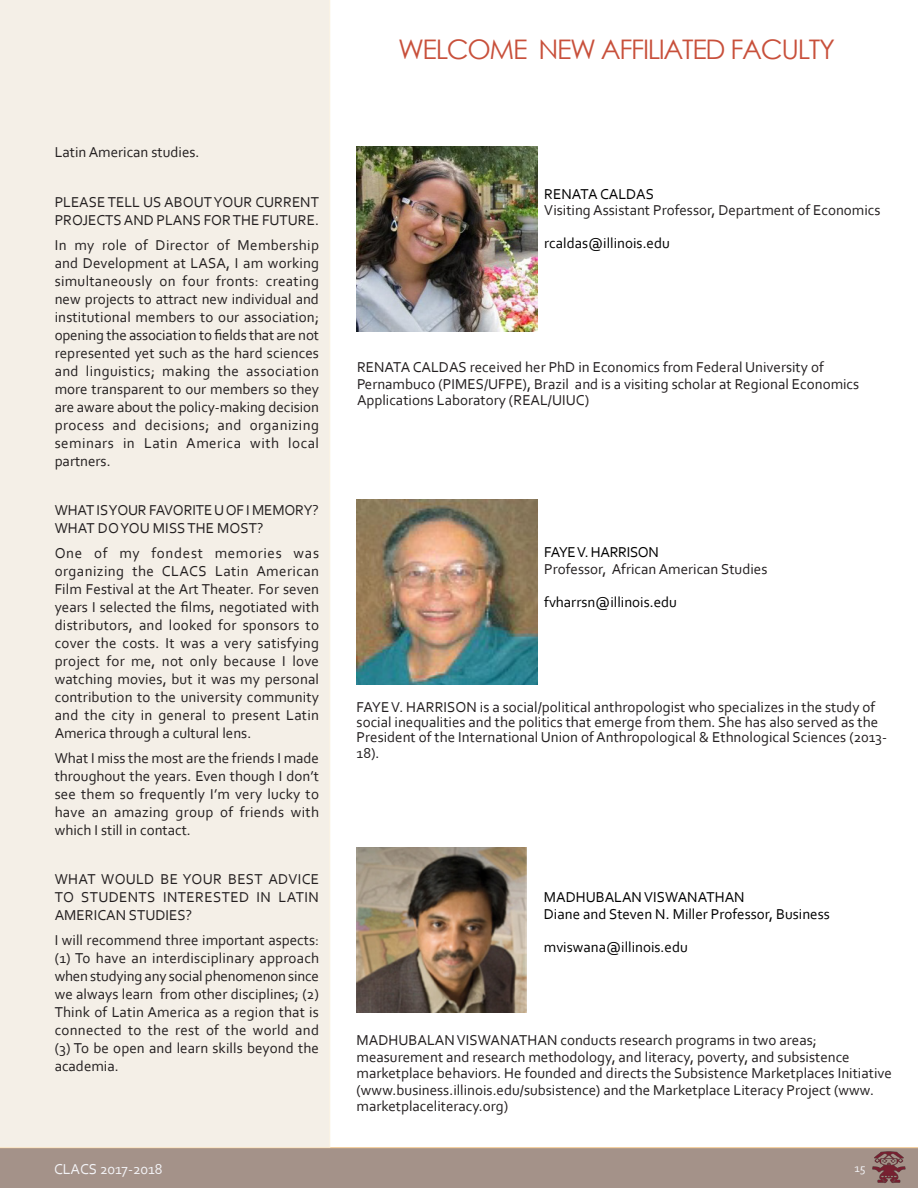
<style>
.page{position:relative;width:918px;height:1188px;background:#fff}
.page>*{position:absolute;margin:0;border:0;box-sizing:border-box;transform-origin:0 0}
.t1{font:27px "Century Gothic";letter-spacing:-.05em;color:#c8503b}
.t2{font:15px/18px "Corbel";color:#231f20}
.t3{font:15px/16.5px "Corbel";color:#000}
.t4{font:15px "Corbel";color:#f3f3f6}
.t5{font:15px "Corbel";letter-spacing:-.025em;color:#000}
.t6{font:12px "Corbel";color:#f3f3f6}
</style>
<div class="page">
<div style="left:0;top:1148px;width:918px;height:40px;background:#a49289"></div>
<img style="left:870px;top:1150px;width:37px;height:33px">
<div style="left:0;top:0;width:330px;height:1148px;background:#f4efe7"></div>
<img style="left:357px;top:146px;width:181px;height:186px">
<img style="left:357px;top:499px;width:181px;height:186px">
<img style="left:357px;top:848px;width:169px;height:164px">
<p class="t2" style="left:55px;top:143px;width:146px">Latin American studies.</p>
<p class="t2" style="left:55px;top:193px;width:266px">PLEASE TELL US ABOUT YOUR CURRENT<br>PROJECTS AND PLANS FOR THE FUTURE.</p>
<p class="t2" style="left:55px;top:235px;width:266px;text-align:justify">In my role of Director of Membership and Development at LASA, I am working simultaneously on four fronts: creating new projects to attract new individual and institutional members to our association; opening the association to fields that are not represented yet such as the hard sciences and linguistics; making the association more transparent to our members so they are aware about the policy-making decision process and decisions; and organizing seminars in Latin America with local partners.</p>
<p class="t2" style="left:55px;top:501px;width:266px">WHAT IS YOUR FAVORITE U OF I MEMORY?<br>WHAT DO YOU MISS THE MOST?</p>
<p class="t2" style="left:55px;top:544px;width:266px;text-align:justify">One of my fondest memories was organizing the CLACS Latin American Film Festival at the Art Theater. For seven years I selected the films, negotiated with distributors, and looked for sponsors to cover the costs. It was a very satisfying project for me, not only because I love watching movies, but it was my personal contribution to the university community and the city in general to present Latin America through a cultural lens.</p>
<p class="t2" style="left:55px;top:748px;width:266px;text-align:justify">What I miss the most are the friends I made throughout the years. Even though I don’t see them so frequently I’m very lucky to have an amazing group of friends with which I still in contact.</p>
<p class="t2" style="left:55px;top:870px;width:266px;text-align:justify">WHAT WOULD BE YOUR BEST ADVICE TO STUDENTS INTERESTED IN LATIN AMERICAN STUDIES?</p>
<p class="t2" style="left:55px;top:931px;width:266px;text-align:justify">I will recommend three important aspects: (1) To have an interdisciplinary approach when studying any social phenomenon since we always learn from other disciplines; (2)<br>Think of Latin America as a region that is connected to the rest of the world and (3) To be open and learn skills beyond the academia.</p>
<h1 class="t1" style="left:398px;top:31px;width:438px">WELCOME NEW AFFILIATED FACULTY</h1>
<p class="t3" style="left:544px;top:185px;width:111px">RENATA CALDAS</p>
<p class="t2" style="left:544px;top:201px;width:338px">Visiting Assistant Professor, Department of Economics</p>
<p class="t3" style="left:544px;top:235px;width:127px">rcaldas@illinois.edu</p>
<p class="t2" style="left:357px;top:359px;width:504px;line-height:16.5px">RENATA CALDAS received her PhD in Economics from Federal University of<br>Pernambuco (PIMES/UFPE), Brazil and is a visiting scholar at Regional Economics<br>Applications Laboratory (REAL/UIUC)</p>
<p class="t5" style="left:544px;top:543px;width:116px">FAYE V. HARRISON</p>
<p class="t2" style="left:544px;top:560px;width:225px">Professor, African American Studies</p>
<p class="t3" style="left:544px;top:593px;width:134px">fvharrsn@illinois.edu</p>
<p class="t2" style="left:357px;top:699px;width:532px;line-height:15px">FAYE V. HARRISON is a social/political anthropologist who specializes in the study of social inequalities and the politics that emerge from them. She has also served as the<br>President of the International Union of Anthropological &amp; Ethnological Sciences (2013-</p>
<p class="t2" style="left:357px;top:744px;width:24px">18).</p>
<p class="t3" style="left:544px;top:889px;width:287px">MADHUBALAN VISWANATHAN<br>Diane and Steven N. Miller Professor, Business</p>
<p class="t3" style="left:544px;top:938px;width:145px">mviswana@illinois.edu</p>
<p class="t2" style="left:357px;top:1032px;width:537px;line-height:16.5px">MADHUBALAN VISWANATHAN conducts research programs in two areas; measurement and research methodology, and literacy, poverty, and subsistence marketplace behaviors. He founded and directs the Subsistence Marketplaces Initiative (www.business.illinois.edu/subsistence) and the Marketplace Literacy Project (www. marketplaceliteracy.org)</p>
<p class="t4" style="left:54px;top:1159px;width:110px">CLACS 2017-2018</p>
<p class="t6" style="left:854px;top:1160px;width:13px">15</p>
</div>
